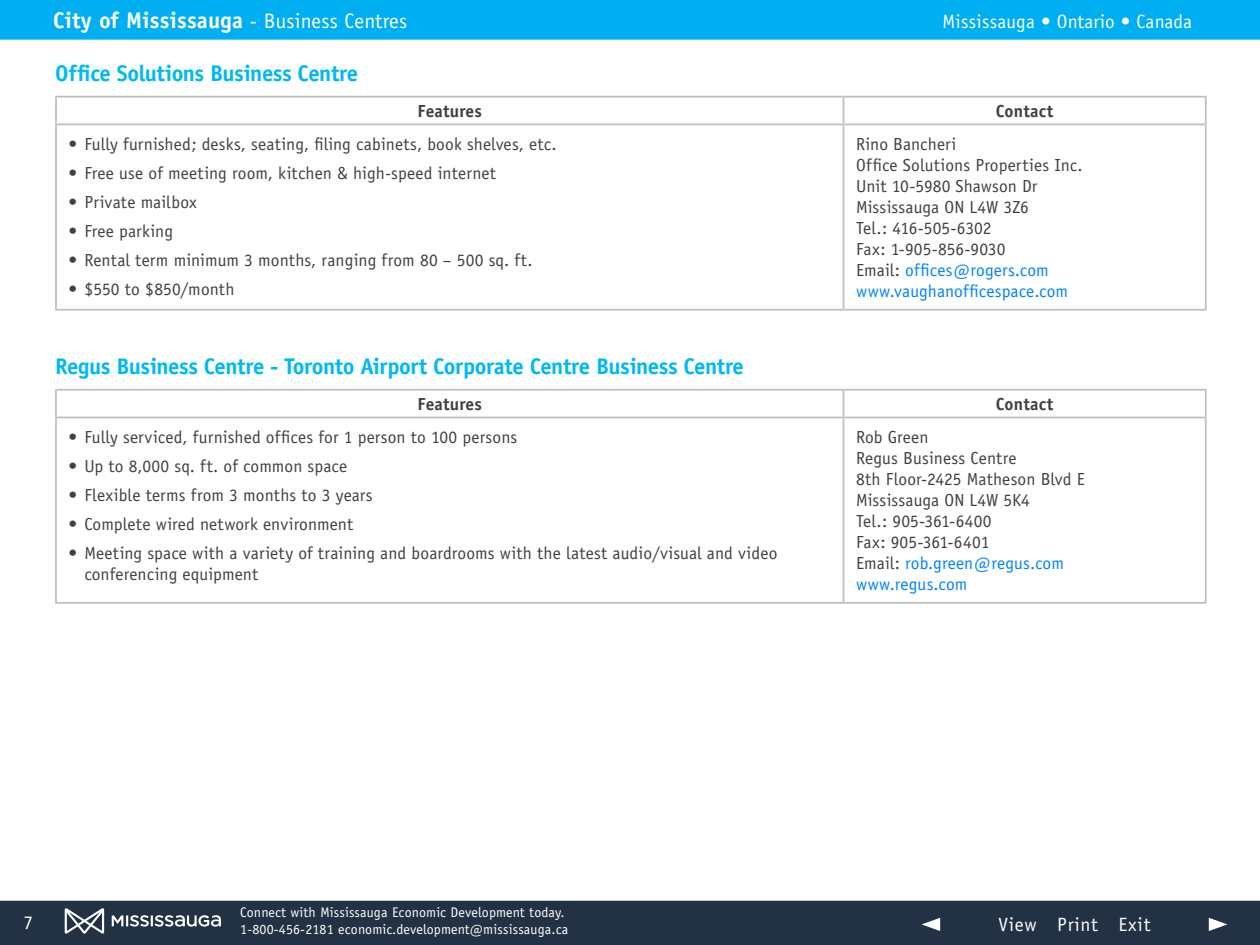
<style>
.page{position:relative;width:1260px;height:945px;background:#fff}
.page>*{position:absolute;margin:0;border:0;box-sizing:border-box;transform-origin:0 0}
.t1{font:700 22.75px "Officina Sans";letter-spacing:-.02em;color:#00b9f4}
.t2{font:700 22.75px "Officina Sans";letter-spacing:.01em;color:#fff}
.t3{font:19.25px "Officina Sans";letter-spacing:.01em;color:#fff}
.t4{font:19.25px "Officina Sans";letter-spacing:.04em;color:#fff}
.t5{font:17.5px/21px "Officina Sans";letter-spacing:.005em;color:#414042}
.t6{font:700 17.5px "Officina Sans";letter-spacing:.005em;color:#414042}
.t7{font:14px/16.8px "Officina Sans";letter-spacing:.01em;color:#fff}
.s1{font-weight:400;font-size:21px}
.s2{color:#0083ff}
</style>
<div class="page">
<hr style="left:55px;top:96px;width:789px;height:2px;background:#bcbec0">
<hr style="left:55px;top:98px;width:2px;height:26px;background:#bcbec0">
<hr style="left:844px;top:96px;width:363px;height:2px;background:#bcbec0">
<svg style="left:843px;top:98px;width:1px;height:26px"></svg>
<hr style="left:1205px;top:98px;width:2px;height:26px;background:#bcbec0">
<hr style="left:55px;top:124px;width:789px;height:1px;background:#bcbec0">
<hr style="left:55px;top:125px;width:2px;height:184px;background:#bcbec0">
<hr style="left:844px;top:124px;width:363px;height:1px;background:#bcbec0">
<hr style="left:843px;top:125px;width:1px;height:184px;background:#bcbec0">
<hr style="left:1205px;top:125px;width:2px;height:184px;background:#bcbec0">
<hr style="left:55px;top:309px;width:789px;height:2px;background:#bcbec0">
<hr style="left:844px;top:309px;width:363px;height:2px;background:#bcbec0">
<hr style="left:55px;top:389px;width:788px;height:2px;background:#bcbec0">
<hr style="left:55px;top:391px;width:2px;height:26px;background:#bcbec0">
<hr style="left:843px;top:389px;width:364px;height:2px;background:#bcbec0">
<svg style="left:843px;top:391px;width:1px;height:26px"></svg>
<hr style="left:1205px;top:391px;width:2px;height:26px;background:#bcbec0">
<hr style="left:55px;top:417px;width:788px;height:1px;background:#bcbec0">
<hr style="left:55px;top:418px;width:2px;height:184px;background:#bcbec0">
<hr style="left:843px;top:417px;width:364px;height:1px;background:#bcbec0">
<hr style="left:843px;top:418px;width:1px;height:184px;background:#bcbec0">
<hr style="left:1205px;top:418px;width:2px;height:184px;background:#bcbec0">
<hr style="left:55px;top:602px;width:788px;height:2px;background:#bcbec0">
<hr style="left:843px;top:602px;width:364px;height:2px;background:#bcbec0">
<div style="left:0;top:900px;width:1260px;height:45px;background:#223144"></div>
<div style="left:0;top:0;width:1260px;height:40px;background:#00aef2"></div>
<svg style="left:1209px;top:918px;width:18px;height:13px"></svg>
<svg style="left:922px;top:918px;width:18px;height:13px"></svg>
<svg style="left:65px;top:908px;width:39px;height:26px"></svg>
<svg style="left:112px;top:915px;width:109px;height:12px"></svg>
<h1 class="t2" style="left:53px;top:6px;width:356px">City of Mississauga <span class="s1">- Business Centres</span></h1>
<h1 class="t1" style="left:55px;top:59px;width:305px">Office Solutions Business Centre</h1>
<p class="t3" style="left:943px;top:10px;width:251px">Mississauga • Ontario • Canada</p>
<p class="t6" style="left:418px;top:101px;width:66px">Features</p>
<p class="t6" style="left:996px;top:101px;width:59px">Contact</p>
<p class="t5" style="left:69px;top:134px;width:490px">• Fully furnished; desks, seating, filing cabinets, book shelves, etc.</p>
<p class="t5" style="left:69px;top:163px;width:429px">• Free use of meeting room, kitchen &amp; high-speed internet</p>
<p class="t5" style="left:69px;top:192px;width:130px">• Private mailbox</p>
<p class="t5" style="left:69px;top:220px;width:106px">• Free parking</p>
<p class="t5" style="left:69px;top:249px;width:466px">• Rental term minimum 3 months, ranging from 80 – 500 sq. ft.</p>
<p class="t5" style="left:69px;top:278px;width:167px">• $550 to $850/month</p>
<p class="t5" style="left:856px;top:134px;width:228px">Rino Bancheri<br>Office Solutions Properties Inc.<br>Unit 10-5980 Shawson Dr<br>Mississauga ON L4W 3Z6<br>Tel.: 416-505-6302<br>Fax: 1-905-856-9030<br>Email: <span class="s2">offices@rogers.com www.vaughanofficespace.com</span></p>
<h1 class="t1" style="left:55px;top:352px;width:690px">Regus Business Centre - Toronto Airport Corporate Centre Business Centre</h1>
<p class="t6" style="left:418px;top:394px;width:66px">Features</p>
<p class="t6" style="left:996px;top:394px;width:59px">Contact</p>
<p class="t5" style="left:69px;top:427px;width:450px">• Fully serviced, furnished offices for 1 person to 100 persons</p>
<p class="t5" style="left:69px;top:456px;width:280px">• Up to 8,000 sq. ft. of common space</p>
<p class="t5" style="left:69px;top:485px;width:306px">• Flexible terms from 3 months to 3 years</p>
<p class="t5" style="left:69px;top:513px;width:286px">• Complete wired network environment</p>
<p class="t5" style="left:84px;top:542px;width:695px;text-indent:-16px">• Meeting space with a variety of training and boardrooms with the latest audio/visual and video conferencing equipment</p>
<p class="t5" style="left:856px;top:427px;width:230px">Rob Green<br>Regus Business Centre<br>8th Floor-2425 Matheson Blvd E<br>Mississauga ON L4W 5K4<br>Tel.: 905-361-6400<br>Fax: 905-361-6401<br>Email: <span class="s2">rob.green@regus.com www.regus.com</span></p>
<p class="t3" style="left:24px;top:911px;width:11px">7</p>
<p class="t7" style="left:240px;top:904px;width:330px">Connect with Mississauga Economic Development today.<br>1-800-456-2181 economic.development@mississauga.ca</p>
<p class="t4" style="left:998px;top:913px;width:154px">View Print Exit</p>
</div>
